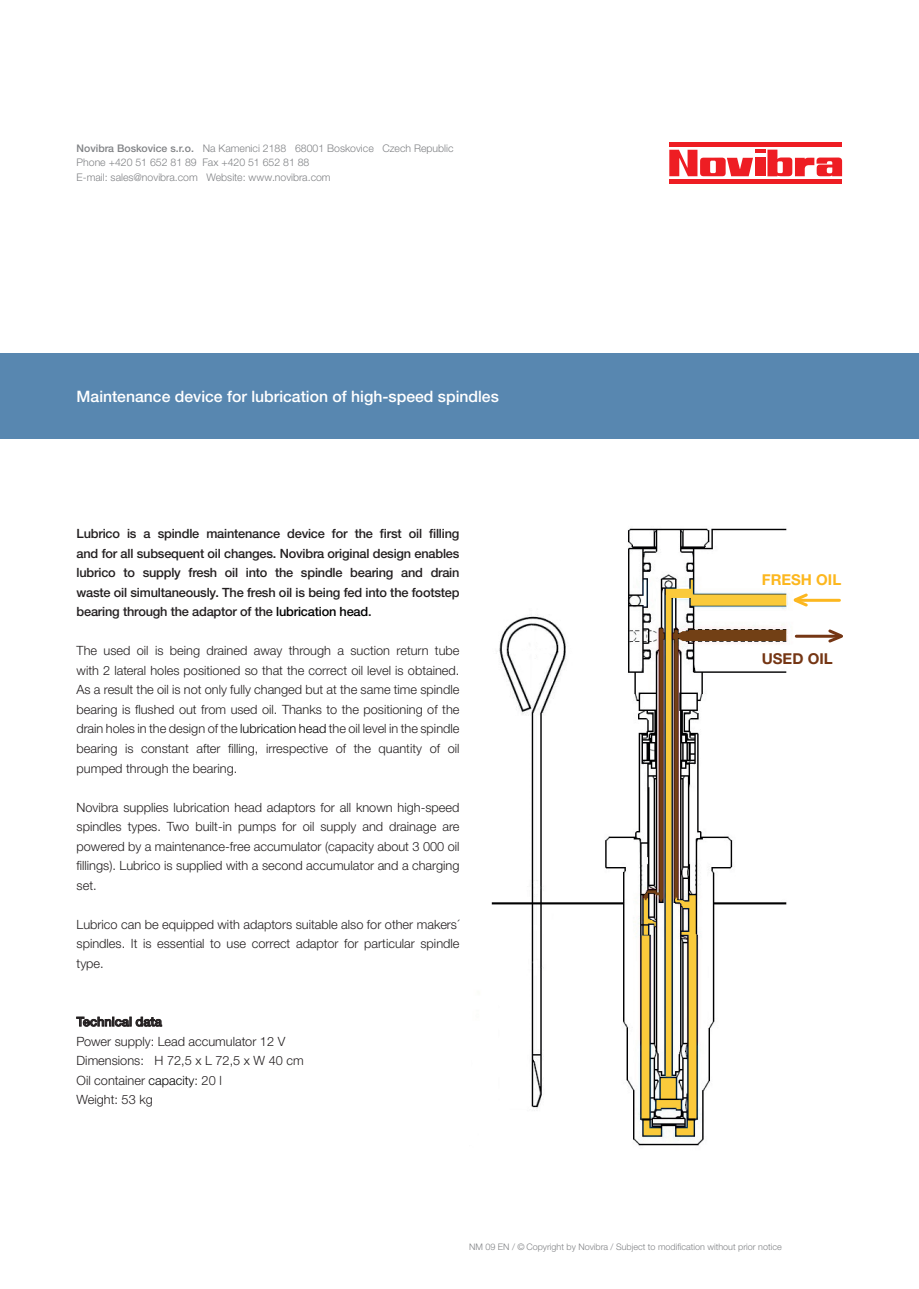
<style>
.page{position:relative;width:919px;height:1289px;background:#fff}
.page>*{position:absolute;margin:0;border:0;box-sizing:border-box;transform-origin:0 0}
.t1{font:500 15.75px "Helvetica Neue LTW1 G";color:#fff}
.t2{font:700 15px "Helvetica Neue LTW1 G";color:#fcb71f}
.t3{font:700 15px "Helvetica Neue LTW1 G";color:#753614}
.t4{font:300 12.75px/19.5px "Helvetica Neue LTW1 G";color:#231f20;text-align:justify}
.t5{font:500 12.75px/19.5px "Helvetica Neue LTW1 G";letter-spacing:-.015em;color:#231f20;text-align:justify}
.t6{font:300 10.5px/14.2px "Helvetica Neue LTW1 G";color:#808285}
.t7{font:300 9px "Helvetica Neue LTW1 G";color:#808285}
.s1{font-weight:500}
.s2{color:#000}
</style>
<div class="page">
<div style="left:0;top:353px;width:918px;height:85px;background:#5887b0"></div>
<svg style="left:76px;top:1016px;width:86px;height:11px"></svg>
<div style="left:754px;top:158px;width:11px;height:18px;background:#ee1d23"></div>
<hr style="left:754px;top:149px;width:11px;height:4px;background:#ee1d23">
<hr style="left:669px;top:143px;width:173px;height:4px;background:#ee1d23">
<hr style="left:669px;top:179px;width:173px;height:4px;background:#ee1d23">
<svg style="left:767px;top:150px;width:75px;height:26px"></svg>
<svg style="left:669px;top:150px;width:84px;height:26px"></svg>
<img style="left:491px;top:528px;width:305px;height:618px">
<hr style="left:796px;top:599px;width:43px;height:3px;background:#fcb71f">
<svg style="left:791px;top:591px;width:19px;height:18px"></svg>
<hr style="left:796px;top:634px;width:43px;height:3px;background:#753614">
<svg style="left:825px;top:629px;width:18px;height:14px"></svg>
<p class="t6" style="left:77px;top:141px;width:378px"><span class="s1">Novibra Boskovice s.r.o.</span> Na Kamenici 2188 68001 Boskovice Czech Republic<br>Phone +420 51 652 81 89 Fax +420 51 652 81 88<br>E-mail: sales@novibra.com Website: www.novibra.com</p>
<p class="t1" style="left:77px;top:387px;width:424px">Maintenance device for lubrication of high-speed spindles</p>
<p class="t5" style="left:77px;top:524px;width:384px">Lubrico is a spindle maintenance device for the first oil filling and for all subsequent oil changes. Novibra original design enables lubrico to supply fresh oil into the spindle bearing and drain waste oil simultaneously. The fresh oil is being fed into the footstep bearing through the adaptor of the <span class="s2">lubrication head</span>.</p>
<p class="t4" style="left:77px;top:641px;width:384px">The used oil is being drained away through a suction return tube with 2 lateral holes positioned so that the correct oil level is obtained.<br>As a result the oil is not only fully changed but at the same time spindle bearing is flushed out from used oil. Thanks to the positioning of the drain holes in the design of the <span class="s2">lubrication head</span> the oil level in the spindle bearing is constant after filling, irrespective of the quantity of oil pumped through the bearing.</p>
<p class="t4" style="left:77px;top:797px;width:384px">Novibra supplies lubrication head adaptors for all known high-speed spindles types. Two built-in pumps for oil supply and drainage are powered by a maintenance-free accumulator (capacity about 3 000 oil fillings). Lubrico is supplied with a second accumulator and a charging set.</p>
<p class="t4" style="left:77px;top:914px;width:384px">Lubrico can be equipped with adaptors suitable also for other makers´ spindles. It is essential to use correct adaptor for particular spindle type.</p>
<p class="t5" style="left:77px;top:1011px;width:87px">Technical data</p>
<p class="t4" style="left:77px;top:1031px;width:228px;text-align:left">Power supply: Lead accumulator 12 V<br>Dimensions: H 72,5 x L 72,5 x W 40 cm<br>Oil container <span class="s2">capacity</span>: 20 l<br>Weight: 53 kg</p>
<p class="t2" style="left:761px;top:570px;width:81px">FRESH OIL</p>
<p class="t3" style="left:761px;top:649px;width:72px">USED OIL</p>
<p class="t7" style="left:469px;top:1241px;width:314px">NM 09 EN / © Copyright by Novibra / Subject to modification without prior notice</p>
</div>
